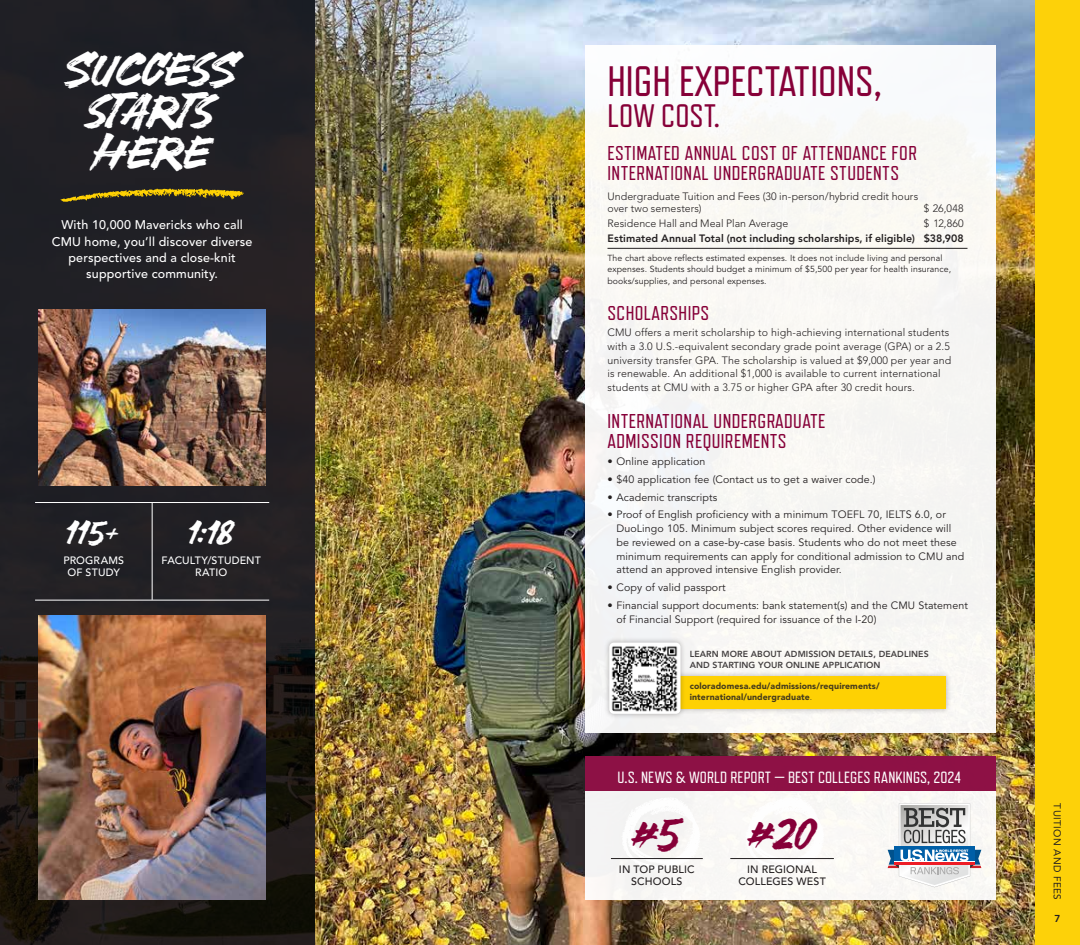
<style>
.page{position:relative;width:1080px;height:945px;background:#fff}
.page>*{position:absolute;margin:0;border:0;box-sizing:border-box;transform-origin:0 0}
.t1{font:45px/41.2px "Keylock Fighter";letter-spacing:.02em;color:#fff;text-align:center}
.t2{font:42.5px "Refrigerator Deluxe";color:#860038}
.t3{font:42.5px "Keylock Fighter";color:#860038}
.t4{font:32.5px "Refrigerator Deluxe";color:#860038}
.t5{font:31.25px "Keylock Fighter";color:#fff}
.t6{font:20px/20px "Refrigerator Deluxe";letter-spacing:.02em;color:#860038}
.t7{font:16.25px "Refrigerator Deluxe";letter-spacing:.005em;color:#fff}
.t8{font:500 12.5px/16.2px "Avenir";letter-spacing:.01em;color:#fff;text-align:center}
.t9{font:10.62px/13.8px "Avenir";letter-spacing:.01em;color:#231f20}
.t10{font:300 10.62px/13.8px "Avenir";letter-spacing:.01em;color:#231f20}
.t11{font:800 10.62px "Avenir";letter-spacing:.005em;color:#231f20}
.t12{font:500 10.62px/11.2px "Avenir";letter-spacing:.015em;color:#231f20;text-align:center}
.t13{font:500 10.62px/11.9px "Avenir";letter-spacing:.015em;color:#fff;text-align:center}
.t14{font:10px "Avenir";letter-spacing:.04em;color:#231f20}
.t15{font:800 10px "Avenir";color:#231f20}
.t16{font:8.75px/11.2px "Avenir";letter-spacing:.01em;color:#231f20}
.t17{font:800 8.75px/11.2px "Avenir";letter-spacing:.01em;color:#231f20}
.t18{font:900 8.75px/11.2px "Avenir";letter-spacing:.01em;color:#231f20}
.s1{font-weight:400}
</style>
<div class="page">
<img style="left:315px;top:0;width:720px;height:945px">
<div style="left:585px;top:45px;width:411px;height:688px;background:#f8f8f4"></div>
<hr style="left:608px;top:248px;width:360px;height:1px;background:#231f20">
<div style="left:1035px;top:0;width:45px;height:945px;background:#fdd109"></div>
<div style="left:585px;top:757px;width:411px;height:143px;background:#f9f8f5"></div>
<div style="left:585px;top:757px;width:411px;height:34px;background:#8e1145"></div>
<svg style="left:621px;top:859px;width:80px;height:1px"></svg>
<hr style="left:611px;top:858px;width:92px;height:1px;background:#231f20">
<svg style="left:888px;top:803px;width:93px;height:84px"></svg>
<hr style="left:730px;top:858px;width:104px;height:1px;background:#231f20">
<div style="left:661px;top:670px;width:290px;height:45px;background:#231f20;opacity:.3"></div>
<div style="left:667px;top:676px;width:279px;height:33px;background:#fed103"></div>
<div style="left:604px;top:637px;width:82px;height:82px;background:#231f20;opacity:.3"></div>
<div style="left:609px;top:643px;width:72px;height:71px;background:#fff;border-radius:5px"></div>
<img style="left:611px;top:646px;width:67px;height:66px">
<svg style="left:0;top:0;width:315px;height:945px;background:#201e20"></svg>
<svg style="left:61px;top:189px;width:183px;height:13px;background:#6c5c18"></svg>
<hr style="left:152px;top:503px;width:1px;height:97px;background:#fff">
<hr style="left:35px;top:502px;width:234px;height:1px;background:#fff">
<hr style="left:35px;top:600px;width:234px;height:1px;background:#fff">
<img style="left:39px;top:616px;width:227px;height:284px">
<img style="left:39px;top:309px;width:227px;height:176px">
<h1 class="t1" style="left:67px;top:48px;width:166px">Success starts here</h1>
<p class="t8" style="left:52px;top:217px;width:202px">With 10,000 Mavericks who call<br>CMU home, you’ll discover diverse perspectives and a close-knit supportive community.</p>
<h3 class="t5" style="left:67px;top:514px;width:56px">115+</h3>
<p class="t13" style="left:63px;top:554px;width:62px">PROGRAMS<br>OF STUDY</p>
<h3 class="t5" style="left:189px;top:514px;width:47px">1:18</h3>
<p class="t13" style="left:162px;top:554px;width:101px">FACULTY/STUDENT<br>RATIO</p>
<h2 class="t2" style="left:608px;top:58px;width:275px">HIGH EXPECTATIONS,</h2>
<h3 class="t4" style="left:608px;top:98px;width:114px">LOW COST.</h3>
<h3 class="t6" style="left:608px;top:144px;width:311px">ESTIMATED ANNUAL COST OF ATTENDANCE FOR<br>INTERNATIONAL UNDERGRADUATE STUDENTS</h3>
<p class="t10" style="left:608px;top:190px;width:312px;line-height:12.5px">Undergraduate Tuition and Fees (30 in-person/hybrid credit hours over two semesters)</p>
<p class="t10" style="left:924px;top:202px;width:41px">$ 26,048</p>
<p class="t10" style="left:607px;top:217px;width:182px">Residence Hall and Meal Plan Average</p>
<p class="t10" style="left:924px;top:217px;width:41px">$ 12,860</p>
<p class="t11" style="left:607px;top:232px;width:358px">Estimated Annual Total (not including scholarships, if eligible) $38,908</p>
<p class="t16" style="left:608px;top:253px;width:345px">The chart above reflects estimated expenses. It does not include living and personal expenses. Students should budget a minimum of $5,500 per year for health insurance, books/supplies, and personal expenses.</p>
<h3 class="t6" style="left:608px;top:303px;width:103px">SCHOLARSHIPS</h3>
<p class="t10" style="left:608px;top:326px;width:345px">CMU offers a merit scholarship to high-achieving international students with a 3.0 U.S.-equivalent secondary grade point average (GPA) or a 2.5 university transfer GPA. The scholarship is valued at $9,000 per year and is renewable. An additional $1,000 is available to current international students at CMU with a 3.75 or higher GPA after 30 credit hours.</p>
<h3 class="t6" style="left:608px;top:411px;width:219px">INTERNATIONAL UNDERGRADUATE<br>ADMISSION REQUIREMENTS</h3>
<p class="t9" style="left:608px;top:455px;width:99px">• Online application</p>
<p class="t9" style="left:608px;top:473px;width:270px">• $40 application fee (Contact us to get a waiver code.)</p>
<p class="t9" style="left:608px;top:490px;width:111px">• Academic transcripts</p>
<p class="t9" style="left:617px;top:508px;width:349px;text-indent:-9px">• Proof of English proficiency with a minimum TOEFL 70, IELTS 6.0, or DuoLingo 105. Minimum subject scores required. Other evidence will be reviewed on a case-by-case basis. Students who do not meet these minimum requirements can apply for conditional admission to CMU and attend an approved intensive English provider.</p>
<p class="t9" style="left:608px;top:581px;width:120px">• Copy of valid passport</p>
<p class="t9" style="left:617px;top:599px;width:353px;text-indent:-9px">• Financial support documents: bank statement(s) and the CMU Statement of Financial Support (required for issuance of the I-20)</p>
<p class="t17" style="left:690px;top:648px;width:240px">LEARN MORE ABOUT ADMISSION DETAILS, DEADLINES<br>AND STARTING YOUR ONLINE APPLICATION</p>
<p class="t18" style="left:690px;top:681px;width:191px">coloradomesa.edu/admissions/requirements/ international/undergraduate<span class="s1">.</span></p>
<h3 class="t7" style="left:617px;top:768px;width:345px">U.S. NEWS &amp; WORLD REPORT — BEST COLLEGES RANKINGS, 2024</h3>
<h2 class="t3" style="left:748px;top:809px;width:69px">#20</h2>
<p class="t12" style="left:738px;top:864px;width:89px">IN REGIONAL<br>COLLEGES WEST</p>
<h2 class="t3" style="left:633px;top:809px;width:50px">#5</h2>
<p class="t12" style="left:619px;top:864px;width:77px">IN TOP PUBLIC<br>SCHOOLS</p>
<p class="t14" style="left:1063px;top:803px;width:98px;rotate:90deg">TUITION AND FEES</p>
<p class="t15" style="left:1055px;top:912px;width:7px">7</p>
</div>
